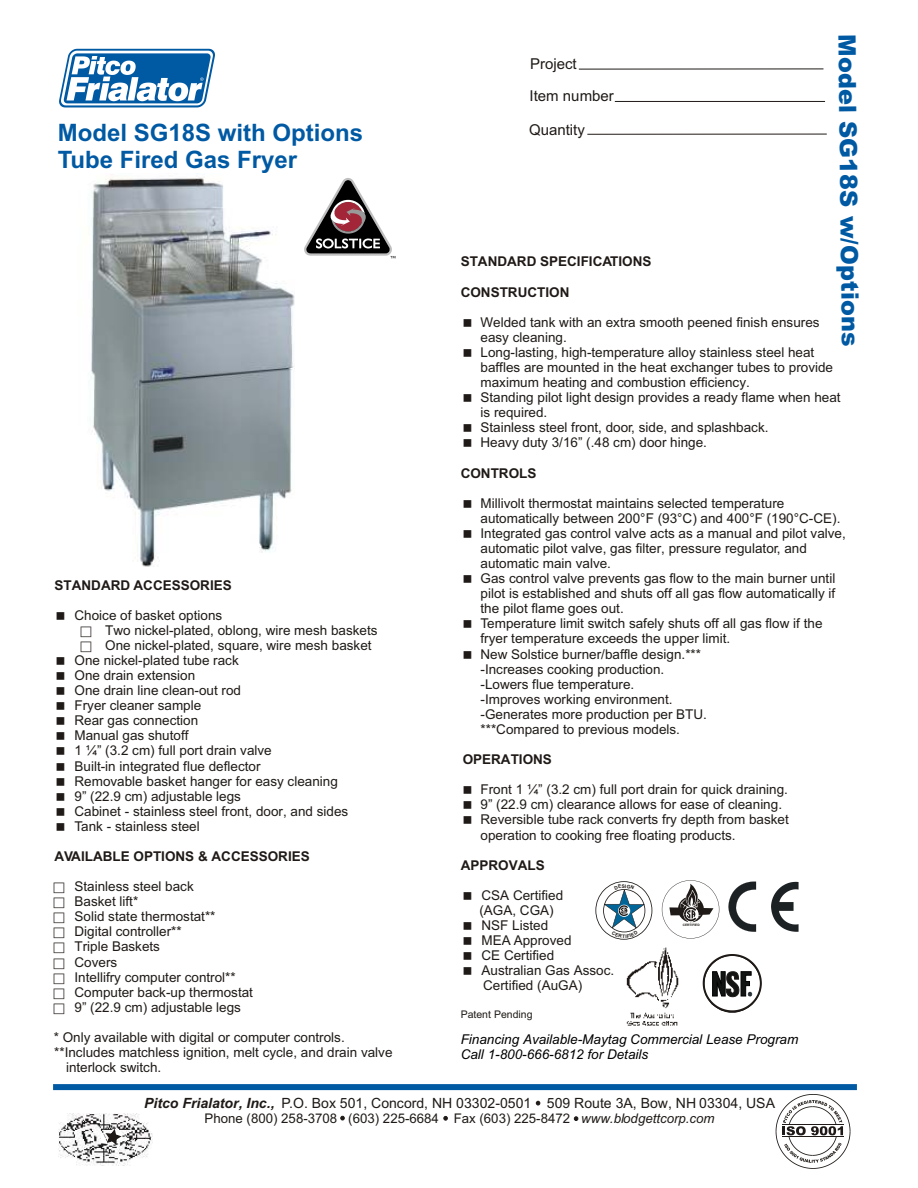
<style>
.page{position:relative;width:918px;height:1188px;background:#fff}
.page>*{position:absolute;margin:0;border:0;box-sizing:border-box;transform-origin:0 0}
.t1{font:700 24px/26.8px "Arial";color:#0059a3}
.t2{font:900 24px "Arial";color:#0059a3}
.t3{font:15px/32.4px "Arial";color:#1f1a17}
.t4{font:14.1px "Arial";color:#1f1a17}
.t5{font:13.5px/15.1px "Arial";color:#1f1a17}
.t6{font:700 13.5px "Arial";color:#1f1a17}
.t7{font:italic 13.5px/15.1px "Arial";color:#000}
.t8{font:13.35px "Arial";color:#1f1a17}
.t9{font:10.5px "Arial";color:#1f1a17}
.t10{font:700 3.15px "Arial";color:#1f1a17}
.s1{font-weight:700;font-style:italic}
.s2{font-style:italic}
</style>
<div class="page">
<svg style="left:59px;top:49px;width:156px;height:58px"></svg>
<svg style="left:304px;top:178px;width:91px;height:80px"></svg>
<div style="left:53px;top:1084px;width:804px;height:6px;background:#0059a3"></div>
<svg style="left:536px;top:1101px;width:4px;height:4px"></svg>
<svg style="left:341px;top:1116px;width:3px;height:4px"></svg>
<svg style="left:444px;top:1116px;width:4px;height:4px"></svg>
<svg style="left:574px;top:1117px;width:4px;height:4px"></svg>
<img style="left:59px;top:1113px;width:93px;height:53px">
<svg style="left:100px;top:1125px;width:25px;height:24px"></svg>
<svg style="left:776px;top:1094px;width:74px;height:75px"></svg>
<img style="left:91px;top:174px;width:204px;height:393px">
<img style="left:626px;top:947px;width:53px;height:79px">
<svg style="left:702px;top:954px;width:60px;height:59px"></svg>
<svg style="left:771px;top:882px;width:28px;height:50px"></svg>
<svg style="left:728px;top:882px;width:28px;height:50px"></svg>
<svg style="left:662px;top:880px;width:57px;height:59px"></svg>
<hr style="left:579px;top:69px;width:244px;height:1px;background:#1f1a17">
<hr style="left:615px;top:101px;width:210px;height:1px;background:#1f1a17">
<hr style="left:587px;top:134px;width:240px;height:1px;background:#1f1a17">
<svg style="left:595px;top:881px;width:57px;height:59px"></svg>
<h1 class="t2" style="left:855px;top:34px;width:313px;rotate:89deg">Model SG18S w/Options</h1>
<p class="t3" style="left:530px;top:49px;width:86px">Project<br>Item number</p>
<p class="t3" style="left:529px;top:115px;width:57px">Quantity</p>
<h1 class="t1" style="left:58px;top:121px;width:307px">Model SG18S with Options<br>Tube Fired Gas Fryer</h1>
<p class="t6" style="left:461px;top:257px;width:192px">STANDARD SPECIFICATIONS</p>
<p class="t6" style="left:461px;top:287px;width:110px">CONSTRUCTION</p>
<p class="t5" style="left:481px;top:316px;width:362px">Welded tank with an extra smooth peened finish ensures easy cleaning.<br>Long-lasting, high-temperature alloy stainless steel heat baffles are mounted in the heat exchanger tubes to provide maximum heating and combustion efficiency.<br>Standing pilot light design provides a ready flame when heat is required.<br>Stainless steel front, door, side, and splashback.<br>Heavy duty 3/16” (.48 cm) door hinge.</p>
<p class="t6" style="left:461px;top:468px;width:77px">CONTROLS</p>
<p class="t5" style="left:481px;top:497px;width:367px">Millivolt thermostat maintains selected temperature automatically between 200°F (93°C) and 400°F (190°C-CE).<br>Integrated gas control valve acts as a manual and pilot valve, automatic pilot valve, gas filter, pressure regulator, and automatic main valve.<br>Gas control valve prevents gas flow to the main burner until pilot is established and shuts off all gas flow automatically if the pilot flame goes out.<br>Temperature limit switch safely shuts off all gas flow if the fryer temperature exceeds the upper limit.<br>New Solstice burner/baffle design.***<br>-Increases cooking production.<br>-Lowers flue temperature.<br>-Improves working environment.<br>-Generates more production per BTU.<br>***Compared to previous models.</p>
<p class="t6" style="left:463px;top:754px;width:91px">OPERATIONS</p>
<p class="t5" style="left:481px;top:783px;width:310px">Front 1 ¼” (3.2 cm) full port drain for quick draining.<br>9” (22.9 cm) clearance allows for ease of cleaning.<br>Reversible tube rack converts fry depth from basket operation to cooking free floating products.</p>
<p class="t6" style="left:461px;top:860px;width:86px">APPROVALS</p>
<p class="t5" style="left:479px;top:889px;width:136px">CSA Certified<br>(AGA, CGA)<br>NSF Listed<br>MEA Approved<br>CE Certified<br>Australian Gas Assoc.<br>Certified (AuGA)</p>
<p class="t9" style="left:461px;top:1010px;width:73px">Patent Pending</p>
<p class="t7" style="left:461px;top:1033px;width:339px">Financing Available-Maytag Commercial Lease Program<br>Call 1-800-666-6812 for Details</p>
<p class="t4" style="left:144px;top:1098px;width:632px"><span class="s1">Pitco Frialator, Inc.,</span> P.O. Box 501, Concord, NH 03302-0501 509 Route 3A, Bow, NH 03304, USA</p>
<p class="t8" style="left:205px;top:1113px;width:512px">Phone (800) 258-3708 (603) 225-6684 Fax (603) 225-8472 <span class="s2">www.blodgettcorp.com</span></p>
<p class="t6" style="left:55px;top:580px;width:179px">STANDARD ACCESSORIES</p>
<p class="t5" style="left:75px;top:609px;width:149px">Choice of basket options</p>
<p class="t5" style="left:105px;top:624px;width:274px">Two nickel-plated, oblong, wire mesh baskets</p>
<p class="t5" style="left:105px;top:639px;width:268px">One nickel-plated, square, wire mesh basket</p>
<p class="t5" style="left:75px;top:654px;width:166px">One nickel-plated tube rack</p>
<p class="t5" style="left:75px;top:669px;width:122px">One drain extension</p>
<p class="t5" style="left:75px;top:684px;width:168px">One drain line clean-out rod</p>
<p class="t5" style="left:75px;top:699px;width:128px">Fryer cleaner sample</p>
<p class="t5" style="left:75px;top:714px;width:125px">Rear gas connection</p>
<p class="t5" style="left:75px;top:729px;width:116px">Manual gas shutoff</p>
<p class="t5" style="left:75px;top:744px;width:199px">1 ¼” (3.2 cm) full port drain valve</p>
<p class="t5" style="left:75px;top:759px;width:188px">Built-in integrated flue deflector</p>
<p class="t5" style="left:75px;top:775px;width:265px">Removable basket hanger for easy cleaning</p>
<p class="t5" style="left:75px;top:790px;width:168px">9” (22.9 cm) adjustable legs</p>
<p class="t5" style="left:75px;top:805px;width:275px">Cabinet - stainless steel front, door, and sides</p>
<p class="t5" style="left:75px;top:820px;width:127px">Tank - stainless steel</p>
<p class="t6" style="left:55px;top:851px;width:257px">AVAILABLE OPTIONS &amp; ACCESSORIES</p>
<p class="t5" style="left:75px;top:880px;width:180px">Stainless steel back<br>Basket lift*<br>Solid state thermostat**<br>Digital controller**<br>Triple Baskets<br>Covers<br>Intellifry computer control**<br>Computer back-up thermostat<br>9” (22.9 cm) adjustable legs</p>
<p class="t5" style="left:54px;top:1031px;width:293px">* Only available with digital or computer controls.</p>
<p class="t5" style="left:54px;top:1046px;width:340px">**Includes matchless ignition, melt cycle, and drain valve</p>
<p class="t5" style="left:66px;top:1061px;width:97px">interlock switch.</p>
<p class="t10" style="left:683px;top:923px;width:19px">CERTIFIED</p>
</div>
